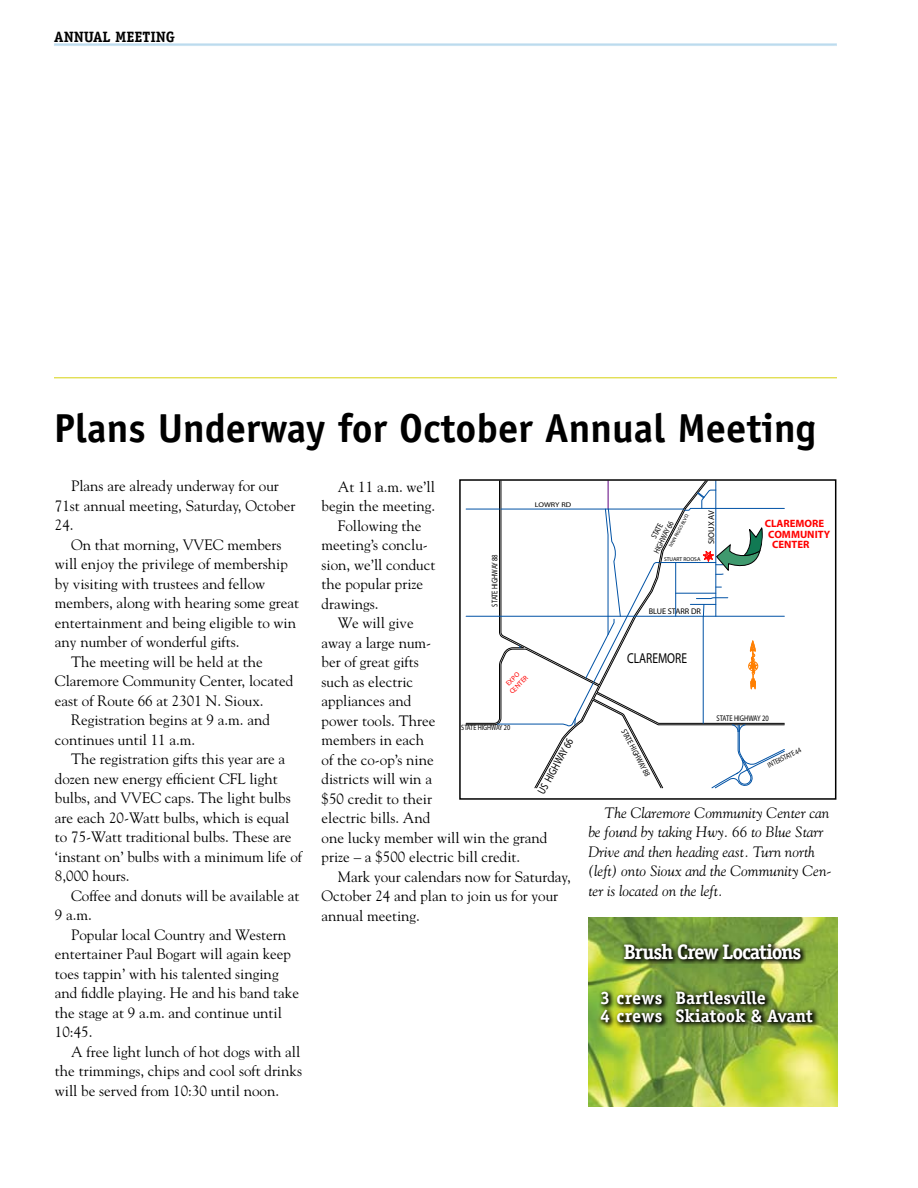
<style>
.page{position:relative;width:918px;height:1188px;background:#fff}
.page>*{position:absolute;margin:0;border:0;box-sizing:border-box;transform-origin:0 0}
.t1{font:700 40.5px "Officina Sans";color:#000}
.t2{font:700 21px "Officina Serif";color:#fff}
.t3{font:700 18px/18px "Officina Serif";letter-spacing:.015em;color:#fff}
.t4{font:15px/19.5px "Goudy";color:#000}
.t5{font:italic 15px/19.5px "Goudy";color:#000}
.t6{font:700 15px "Officina Serif";color:#000}
.t7{font:14.4px "Myriad";color:#000;scale:.8 1}
.t8{font:11.25px "Myriad";color:#000;scale:.8 1}
.t9{font:700 10.65px "Myriad";color:#f00}
.t10{font:8.4px "Myriad";color:#000}
.t11{font:8.25px "Myriad";color:#000;scale:.8 1}
.t12{font:8.25px "Myriad";color:#000}
.t13{font:7.65px "Myriad";color:#000;scale:.8 1}
.t14{font:7.5px "Myriad";color:#000;scale:.8 1}
.t15{font:6.9px/8.4px "Myriad";color:#f00;text-align:center}
.t16{font:6.9px "Myriad";color:#000;scale:1.18 1}
.t17{font:5.55px "Myriad";color:#000}
.t18{font:4.95px "Myriad";color:#000}
</style>
<div class="page">
<hr style="left:54px;top:43px;width:783px;height:3px;background:#0079c1">
<img style="left:588px;top:918px;width:250px;height:189px">
<div style="left:619px;top:938px;width:187px;height:26px;background:#000;opacity:.95"></div>
<div style="left:596px;top:987px;width:72px;height:41px;background:#000;opacity:.95"></div>
<div style="left:671px;top:986px;width:148px;height:41px;background:#000;opacity:.95"></div>
<hr style="left:54px;top:377px;width:783px;height:1px;background:#d6d20f">
<svg style="left:466px;top:482px;width:319px;height:306px"></svg>
<div style="left:459px;top:479px;width:377px;height:321px;border:2px solid #000"></div>
<p class="t6" style="left:54px;top:28px;width:121px">annual meeting</p>
<h1 class="t1" style="left:54px;top:403px;width:764px">Plans Underway for October Annual Meeting</h1>
<p class="t4" style="left:55px;top:476px;width:242px;text-indent:16px">Plans are already underway for our<br>71st annual meeting, S aturday, October<br>24.</p>
<p class="t4" style="left:71px;top:535px;width:212px">On that morning, VVEC members</p>
<p class="t4" style="left:55px;top:554px;width:234px">will enjoy the privilege of membership</p>
<p class="t4" style="left:55px;top:574px;width:212px">by visiting with trustees and fellow</p>
<p class="t4" style="left:55px;top:593px;width:246px">members, along with hearing some great</p>
<p class="t4" style="left:55px;top:613px;width:243px">entertainment and being eligible to win</p>
<p class="t4" style="left:55px;top:632px;width:186px">any number of wonderful gifts.</p>
<p class="t4" style="left:71px;top:652px;width:193px">The meeting will be held at the</p>
<p class="t4" style="left:55px;top:671px;width:240px">Claremore Community Center, located</p>
<p class="t4" style="left:55px;top:691px;width:210px">east of Route 66 at 2301 N. S ioux.</p>
<p class="t4" style="left:71px;top:710px;width:200px">Registration begins at 9 a.m. and</p>
<p class="t4" style="left:55px;top:730px;width:142px">continues until 11 a.m.</p>
<p class="t4" style="left:71px;top:749px;width:216px">The registration gifts this year are a</p>
<p class="t4" style="left:55px;top:769px;width:224px">dozen new energy efficient CFL light</p>
<p class="t4" style="left:55px;top:788px;width:237px">bulbs, and VVEC caps. The light bulbs</p>
<p class="t4" style="left:55px;top:808px;width:236px">are each 20-Watt bulbs, which is equal</p>
<p class="t4" style="left:55px;top:827px;width:238px">to 75-Watt traditional bulbs. These are</p>
<p class="t4" style="left:55px;top:847px;width:249px">‘instant on’ bulbs with a minimum life of</p>
<p class="t4" style="left:55px;top:866px;width:76px">8,000 hours.</p>
<p class="t4" style="left:71px;top:886px;width:230px">Coffee and donuts will be available at</p>
<p class="t4" style="left:55px;top:905px;width:39px">9 a.m.</p>
<p class="t4" style="left:71px;top:925px;width:216px">Popular local Country and Western</p>
<p class="t4" style="left:55px;top:944px;width:238px">entertainer Paul Bogart will again keep</p>
<p class="t4" style="left:55px;top:964px;width:225px">toes tappin’ with his talented singing</p>
<p class="t4" style="left:55px;top:983px;width:246px">and fiddle playing. He and his band take</p>
<p class="t4" style="left:55px;top:1003px;width:229px">the stage at 9 a.m. and continue until</p>
<p class="t4" style="left:55px;top:1022px;width:39px">10:45.</p>
<p class="t4" style="left:71px;top:1042px;width:231px">A free light lunch of hot dogs with all</p>
<p class="t4" style="left:55px;top:1061px;width:249px">the trimmings, chips and cool soft drinks</p>
<p class="t4" style="left:55px;top:1081px;width:226px">will be served from 10:30 until noon.</p>
<p class="t4" style="left:338px;top:477px;width:99px">At 11 a.m. we’ll</p>
<p class="t4" style="left:322px;top:496px;width:115px">begin the meeting.</p>
<p class="t4" style="left:338px;top:516px;width:85px">Following the</p>
<p class="t4" style="left:322px;top:535px;width:108px">meeting’s conclu-</p>
<p class="t4" style="left:322px;top:555px;width:115px">sion, we’ll conduct</p>
<p class="t4" style="left:322px;top:574px;width:103px">the popular prize</p>
<p class="t4" style="left:322px;top:594px;width:59px">drawings.</p>
<p class="t4" style="left:338px;top:613px;width:77px">We will give</p>
<p class="t4" style="left:322px;top:633px;width:111px">away a large num-</p>
<p class="t4" style="left:322px;top:652px;width:99px">ber of great gifts</p>
<p class="t4" style="left:322px;top:672px;width:93px">such as electric</p>
<p class="t4" style="left:322px;top:691px;width:91px">appliances and</p>
<p class="t4" style="left:322px;top:711px;width:115px">power tools. Three</p>
<p class="t4" style="left:322px;top:730px;width:104px">members in each</p>
<p class="t4" style="left:322px;top:750px;width:114px">of the co-op’s nine</p>
<p class="t4" style="left:322px;top:769px;width:112px">districts will win a</p>
<p class="t4" style="left:322px;top:789px;width:112px">$50 credit to their</p>
<p class="t4" style="left:322px;top:808px;width:110px">electric bills. And</p>
<p class="t4" style="left:322px;top:828px;width:227px">one lucky member will win the grand</p>
<p class="t4" style="left:322px;top:847px;width:200px">prize – a $500 electric bill credit.</p>
<p class="t4" style="left:338px;top:867px;width:234px">Mark your calendars now for S aturday,</p>
<p class="t4" style="left:322px;top:886px;width:238px">October 24 and plan to join us for your</p>
<p class="t4" style="left:322px;top:906px;width:100px">annual meeting.</p>
<p class="t16" style="left:535px;top:502px;width:32px">LOWRY RD</p>
<p class="t11" style="left:491px;top:607px;width:67px;rotate:-90deg">STATE HIGHWAY 88</p>
<p class="t15" style="left:502px;top:684px;width:24px;rotate:-45deg">EXPO<br>CENTER</p>
<p class="t13" style="left:461px;top:724px;width:63px">STATE HIGHWAY 20</p>
<p class="t8" style="left:536px;top:790px;width:78px;rotate:-61deg">US HIGHWAY 66</p>
<p class="t18" style="left:668px;top:546px;width:39px;rotate:-62deg">LYNN RIGGS BLVD.</p>
<p class="t11" style="left:652px;top:551px;width:45px;rotate:-63deg">HIGHWAY 66</p>
<p class="t11" style="left:650px;top:536px;width:22px;rotate:-63deg">STATE</p>
<p class="t10" style="left:707px;top:544px;width:35px;rotate:-90deg">SIOUX AV</p>
<p class="t17" style="left:664px;top:557px;width:38px">STUART ROOSA</p>
<p class="t12" style="left:649px;top:607px;width:54px">BLUE STARR DR</p>
<p class="t7" style="left:627px;top:651px;width:77px">CLAREMORE</p>
<p class="t9" style="left:765px;top:518px;width:61px">CLAREMORE</p>
<p class="t9" style="left:768px;top:529px;width:64px">COMMUNITY</p>
<p class="t9" style="left:772px;top:539px;width:39px">CENTER</p>
<p class="t11" style="left:627px;top:728px;width:67px;rotate:62deg">STATE HIGHWAY 88</p>
<p class="t11" style="left:717px;top:714px;width:67px">STATE HIGHWAY 20</p>
<p class="t14" style="left:767px;top:762px;width:47px;rotate:-26deg">INTERSTATE 44</p>
<p class="t5" style="left:588px;top:803px;width:245px;text-indent:16px">The Claremore Community Center can be found by taking Hwy. 66 to Blue Starr Drive and then heading east. Turn north (left) onto Sioux and the Community Cen&shy;ter is located on the left.</p>
<h2 class="t2" style="left:624px;top:938px;width:179px">Brush Crew Locations</h2>
<p class="t3" style="left:600px;top:989px;width:64px">3 crews<br>4 crews</p>
<p class="t3" style="left:676px;top:988px;width:139px">Bartlesville<br>Skiatook &amp; Avant</p>
</div>
